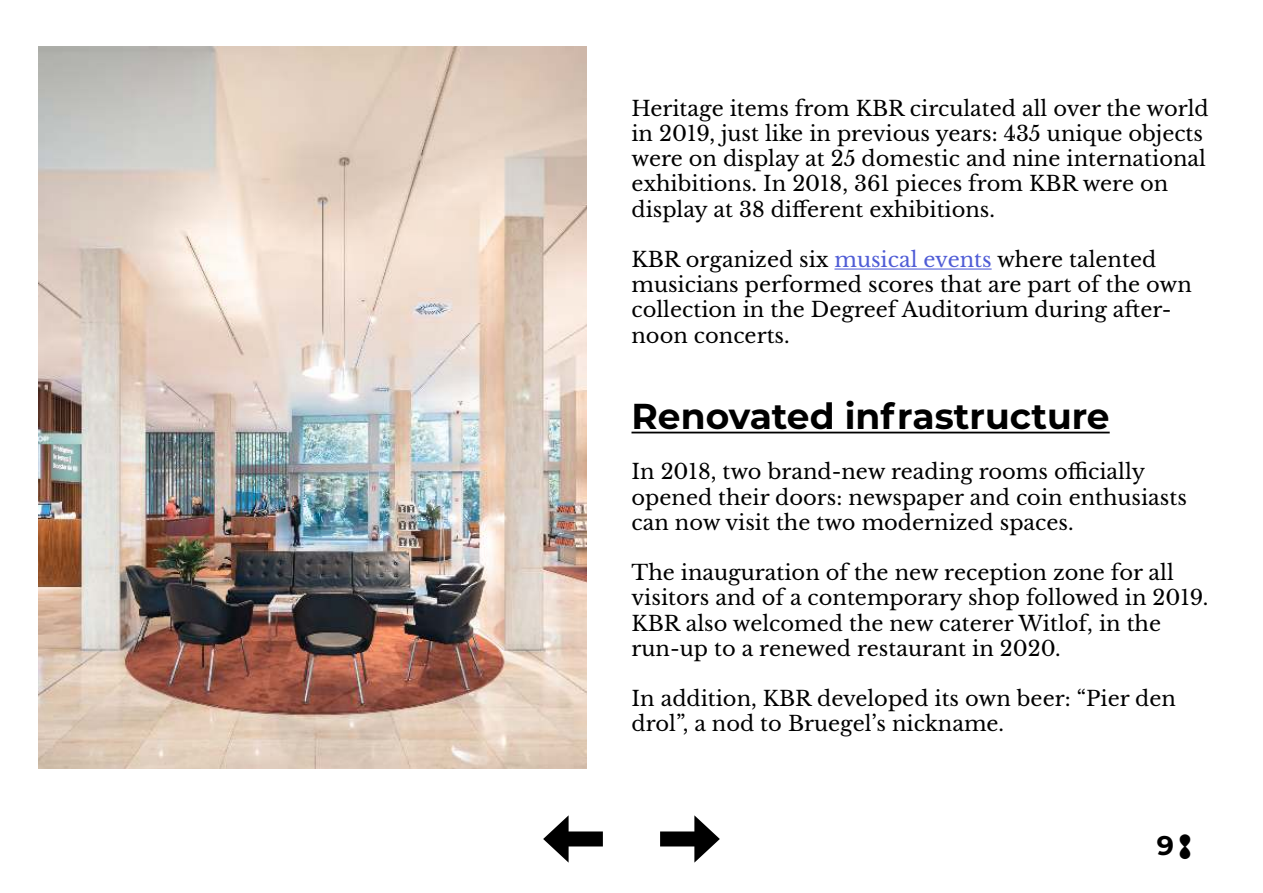
<style>
.page{position:relative;width:1263px;height:893px;background:#fff}
.page>*{position:absolute;margin:0;border:0;box-sizing:border-box;transform-origin:0 0}
.t1{font:700 36px "KB Rserrat";color:#000}
.t2{font:700 27px "KB Rserrat";color:#000}
.t3{font:21px/25.2px "Libre Baskerville";color:#000}
.s1{color:#4f5cd6}
</style>
<div class="page">
<hr style="left:834px;top:268px;width:158px;height:2px;background:#4f5cd6">
<hr style="left:631px;top:432px;width:479px;height:1px;background:#000">
<img style="left:38px;top:47px;width:549px;height:722px">
<div style="left:660px;top:831px;width:44px;height:15px;background:#000"></div>
<svg style="left:694px;top:815px;width:26px;height:48px"></svg>
<div style="left:559px;top:831px;width:44px;height:15px;background:#000"></div>
<svg style="left:543px;top:815px;width:26px;height:48px"></svg>
<p class="t3" style="left:631px;top:96px;width:579px">Heritage items from KBR circulated all over the world in 2019, just like in previous years: 435 unique objects were on display at 25 domestic and nine international exhibitions. In 2018, 361 pieces from KBR were on display at 38 different exhibitions.</p>
<p class="t3" style="left:631px;top:247px;width:562px">KBR organized six <span class="s1">musical events</span> where talented musicians performed scores that are part of the own collection in the Degreef Auditorium during after&shy;noon concerts.</p>
<h1 class="t1" style="left:631px;top:401px;width:480px">Renovated infrastructure</h1>
<p class="t3" style="left:631px;top:459px;width:557px">In 2018, two brand-new reading rooms officially opened their doors: newspaper and coin enthusiasts can now visit the two modernized spaces.</p>
<p class="t3" style="left:631px;top:560px;width:578px">The inauguration of the new reception zone for all visitors and of a contemporary shop followed in 2019.<br>KBR also welcomed the new caterer Witlof, in the run-up to a renewed restaurant in 2020.</p>
<p class="t3" style="left:631px;top:686px;width:546px">In addition, KBR developed its own beer: “Pier den drol”, a nod to Bruegel’s nickname.</p>
<p class="t2" style="left:1157px;top:834px;width:35px">9$</p>
</div>
